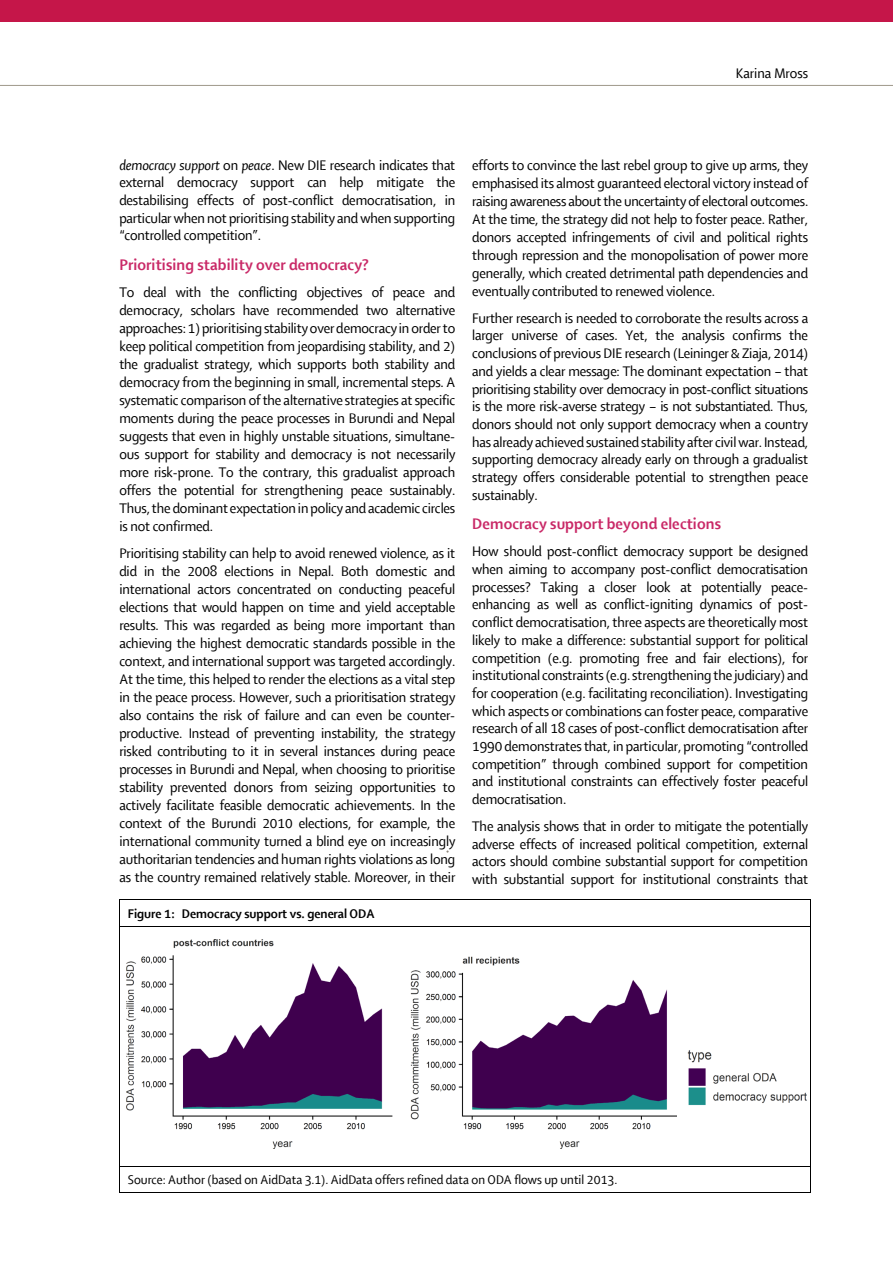
<style>
.page{position:relative;width:893px;height:1263px;background:#fff}
.page>*{position:absolute;margin:0;border:0;box-sizing:border-box;transform-origin:0 0}
.t1{font:16.5px "Shaker RB";letter-spacing:.01em;color:#c92967}
.t2{font:15px/18px "Shaker R";letter-spacing:-.01em;color:#000;text-align:justify}
.t3{font:13.5px "Shaker R";color:#000}
.t4{font:13.5px "Shaker RB";color:#000}
.s1{font-family:"Shaker RI"}
</style>
<div class="page">
<div style="left:0;top:0;width:893px;height:21px;background:#c51649"></div>
<hr style="left:0;top:85px;width:893px;height:1px;background:#9f988a">
<hr style="left:120px;top:899px;width:690px;height:1px;background:#000">
<svg style="left:119px;top:899px;width:1px;height:27px"></svg>
<hr style="left:120px;top:926px;width:690px;height:1px;background:#000">
<svg style="left:810px;top:899px;width:1px;height:27px"></svg>
<hr style="left:119px;top:926px;width:1px;height:240px;background:#000">
<hr style="left:810px;top:926px;width:1px;height:240px;background:#000">
<hr style="left:120px;top:1166px;width:690px;height:1px;background:#000">
<svg style="left:119px;top:1166px;width:1px;height:27px"></svg>
<hr style="left:120px;top:1192px;width:690px;height:1px;background:#000">
<svg style="left:810px;top:1166px;width:1px;height:27px"></svg>
<img style="left:687px;top:1050px;width:120px;height:56px">
<img style="left:127px;top:940px;width:549px;height:208px">
<p class="t2" style="left:736px;top:65px;width:74px">Karina Mross</p>
<p class="t2" style="left:119px;top:156px;width:337px"><span class="s1">democracy support</span> on <span class="s1">peace</span>. New DIE research indicates that external democracy support can help mitigate the destabilising effects of post-conflict democratisation, in particular when not prioritising stability and when supporting “controlled competition”.</p>
<p class="t1" style="left:119px;top:255px;width:251px">Prioritising stability over democracy?</p>
<p class="t2" style="left:119px;top:284px;width:337px">To deal with the conflicting objectives of peace and democracy, scholars have recommended two alternative approaches: 1) prioritising stabilityover democracy in order to keep political competition from jeopardising stability, and 2) the gradualist strategy, which supports both stability and democracy from the beginning in small, incremental steps. A systematic comparison of the alternative strategies at specific moments during the peace processes in Burundi and Nepal suggests that even in highly unstable situations, simultane&shy;ous support for stability and democracy is not necessarily more risk-prone. To the contrary, this gradualist approach offers the potential for strengthening peace sustainably.<br>Thus, the dominant expectation in policy and academic circles is not confirmed.</p>
<p class="t2" style="left:119px;top:545px;width:338px">Prioritising stability can help to avoid renewed violence, as it did in the 2008 elections in Nepal. Both domestic and international actors concentrated on conducting peaceful elections that would happen on time and yield acceptable results. This was regarded as being more important than achieving the highest democratic standards possible in the context, and international support was targeted accordingly.<br>At the time, this helped to render the elections as a vital step in the peace process. However, such a prioritisation strategy also contains the risk of failure and can even be counter&shy;productive. Instead of preventing instability, the strategy risked contributing to it in several instances during peace processes in Burundi and Nepal, when choosing to prioritise stability prevented donors from seizing opportunities to actively facilitate feasible democratic achievements. In the context of the Burundi 2010 elections, for example, the international community turned a blind eye on increasingly authoritarian tendencies and human rights violations as long as the country remained relatively stable. Moreover, in their</p>
<p class="t4" style="left:128px;top:906px;width:248px">Figure 1: Democracy support vs. general ODA</p>
<p class="t2" style="left:472px;top:156px;width:338px">efforts to convince the last rebel group to give up arms, they emphasised its almost guaranteed electoral victory instead of raising awareness about the uncertainty of electoral outcomes.<br>At the time, the strategy did not help to foster peace. Rather, donors accepted infringements of civil and political rights through repression and the monopolisation of power more generally, which created detrimental path dependencies and eventually contributed to renewed violence.</p>
<p class="t2" style="left:472px;top:309px;width:338px">Further research is needed to corroborate the results across a larger universe of cases. Yet, the analysis confirms the conclusions of previous DIE research (Leininger &amp; Ziaja, 2014) and yields a clear message: The dominant expectation – that prioritising stability over democracy in post-conflict situations is the more risk-averse strategy – is not substantiated. Thus, donors should not only support democracy when a country has already achieved sustained stability after civil war. Instead, supporting democracy already early on through a gradualist strategy offers considerable potential to strengthen peace sustainably.</p>
<p class="t1" style="left:472px;top:515px;width:250px">Democracy support beyond elections</p>
<p class="t2" style="left:472px;top:543px;width:337px">How should post-conflict democracy support be designed when aiming to accompany post-conflict democratisation processes? Taking a closer look at potentially peace&shy;enhancing as well as conflict-igniting dynamics of post&shy;conflict democratisation, three aspects are theoretically most likely to make a difference: substantial support for political competition (e.g. promoting free and fair elections), for institutional constraints (e.g. strengthening the judiciary) and for cooperation (e.g. facilitating reconciliation). Investigating which aspects or combinations can foster peace, comparative research of all 18 cases of post-conflict democratisation after 1990 demonstratesthat, in particular, promoting “controlled competition” through combined support for competition and institutional constraints can effectively foster peaceful democratisation.</p>
<p class="t2" style="left:472px;top:817px;width:337px">The analysis shows that in order to mitigate the potentially adverse effects of increased political competition, external actors should combine substantial support for competition with substantial support for institutional constraints that</p>
<p class="t3" style="left:128px;top:1172px;width:491px">Source: Author (based on AidData 3.1). AidData offers refined data on ODA flows up until 2013.</p>
</div>
